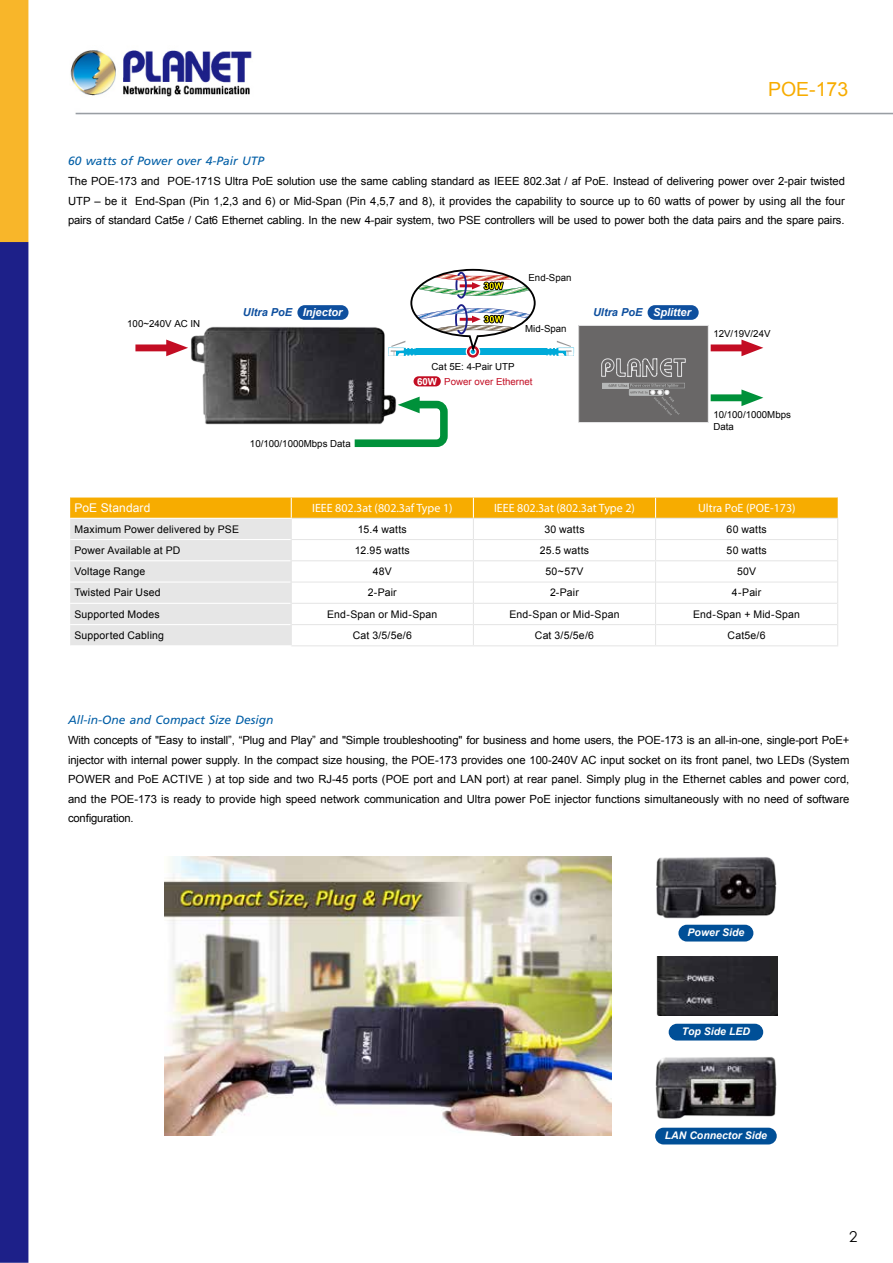
<style>
.page{position:relative;width:893px;height:1263px;background:#fff}
.page>*{position:absolute;margin:0;border:0;box-sizing:border-box;transform-origin:0 0}
.t1{font:19.5px "Arial";color:#f7ac00}
.t2{font:15px "Century Gothic";color:#000}
.t3{font:12px "Myriad Pro";color:#fff}
.t4{font:italic 12px "Frutiger";color:#005ea6}
.t5{font:12px "Arial";letter-spacing:.01em;color:#fff}
.t6{font:11.25px/19.5px "Arial";letter-spacing:-.015em;color:#000;text-align:justify}
.t7{font:italic 700 10.95px "Arial";color:#0e4f9e}
.t8{font:10.5px "Arial";letter-spacing:.015em;color:#000}
.t9{font:italic 700 10.5px "Arial";color:#fff}
.t10{font:9.75px/12.1px "Arial";color:#000}
.t11{font:9.75px/14.4px "Arial";color:#c30d23;text-align:center}
.s1{color:#fff}
.s2{color:#000}
.s3{font-weight:700;color:#fff}
</style>
<div class="page">
<img style="left:0;top:0;width:893px;height:1263px">
<div style="left:414px;top:376px;width:27px;height:10px;background:#c30d23;border-radius:5px"></div>
<svg style="left:135px;top:340px;width:49px;height:16px"></svg>
<svg style="left:711px;top:340px;width:52px;height:16px"></svg>
<svg style="left:711px;top:389px;width:52px;height:17px"></svg>
<div style="left:648px;top:305px;width:51px;height:15px;background:#0e4f9e;border-radius:7px"></div>
<div style="left:297px;top:305px;width:51px;height:15px;background:#0e4f9e;border-radius:7px"></div>
<svg style="left:347px;top:397px;width:104px;height:54px"></svg>
<div style="left:579px;top:325px;width:129px;height:97px;background:#696767"></div>
<hr style="left:708px;top:325px;width:1px;height:97px;background:#e2e2e3">
<hr style="left:578px;top:325px;width:1px;height:97px;background:#e2e2e3">
<hr style="left:579px;top:325px;width:129px;height:1px;background:#e2e2e3">
<hr style="left:579px;top:422px;width:129px;height:1px;background:#e2e2e3">
<svg style="left:601px;top:359px;width:84px;height:17px"></svg>
<svg style="left:602px;top:383px;width:83px;height:32px"></svg>
<svg style="left:388px;top:268px;width:186px;height:91px"></svg>
<img style="left:184px;top:318px;width:221px;height:112px">
<img style="left:165px;top:857px;width:446px;height:279px">
<img style="left:652px;top:1053px;width:128px;height:69px">
<img style="left:652px;top:854px;width:128px;height:68px">
<div style="left:678px;top:925px;width:75px;height:16px;background:#004f97;border-radius:8px"></div>
<div style="left:655px;top:1128px;width:122px;height:16px;background:#004f97;border-radius:8px"></div>
<div style="left:669px;top:1024px;width:94px;height:16px;background:#004f97;border-radius:8px"></div>
<img style="left:655px;top:956px;width:122px;height:60px">
<hr style="left:70px;top:496px;width:221px;height:1px;background:#fff">
<hr style="left:291px;top:496px;width:182px;height:1px;background:#fff">
<hr style="left:473px;top:496px;width:183px;height:1px;background:#fff">
<hr style="left:656px;top:496px;width:182px;height:1px;background:#fff">
<svg style="left:70px;top:497px;width:768px;height:149px"></svg>
<h1 class="t1" style="left:768px;top:77px;width:82px">POE-173</h1>
<p class="t4" style="left:68px;top:154px;width:198px">60 watts of Power over 4-Pair UTP</p>
<p class="t6" style="left:68px;top:172px;width:778px">The POE-173 and POE-171S Ultra PoE solution use the same cabling standard as IEEE 802.3at / af PoE. Instead of delivering power over 2-pair twisted UTP – be it End-Span (Pin 1,2,3 and 6) or Mid-Span (Pin 4,5,7 and 8), it provides the capability to source up to 60 watts of power by using all the four pairs of standard Cat5e / Cat6 Ethernet cabling. In the new 4-pair system, two PSE controllers will be used to power both the data pairs and the spare pairs.</p>
<p class="t10" style="left:528px;top:272px;width:45px">End-Span</p>
<p class="t10" style="left:127px;top:318px;width:75px">100~240V AC IN</p>
<p class="t7" style="left:243px;top:305px;width:101px">Ultra PoE <span class="s1">Injector</span></p>
<p class="t7" style="left:593px;top:305px;width:99px">Ultra PoE <span class="s1">Splitter</span></p>
<p class="t10" style="left:525px;top:322px;width:43px">Mid-Span</p>
<p class="t10" style="left:250px;top:437px;width:102px">10/100/1000Mbps Data</p>
<p class="t11" style="left:417px;top:360px;width:117px"><span class="s2">Cat 5E: 4-Pair UTP<br></span><span class="s3">60W</span> Power over Ethernet</p>
<p class="t10" style="left:713px;top:327px;width:59px">12V/19V/24V</p>
<p class="t10" style="left:713px;top:409px;width:79px">10/100/1000Mbps<br>Data</p>
<p class="t5" style="left:74px;top:500px;width:77px">PoE Standard</p>
<p class="t3" style="left:312px;top:500px;width:142px">IEEE 802.3at (802.3af Type 1)</p>
<p class="t3" style="left:494px;top:500px;width:142px">IEEE 802.3at (802.3at Type 2)</p>
<p class="t3" style="left:698px;top:500px;width:99px">Ultra PoE (POE-173)</p>
<p class="t8" style="left:74px;top:522px;width:166px">Maximum Power delivered by PSE</p>
<p class="t8" style="left:358px;top:522px;width:50px">15.4 watts</p>
<p class="t8" style="left:544px;top:522px;width:42px">30 watts</p>
<p class="t8" style="left:726px;top:522px;width:42px">60 watts</p>
<p class="t8" style="left:74px;top:543px;width:107px">Power Available at PD</p>
<p class="t8" style="left:355px;top:543px;width:56px">12.95 watts</p>
<p class="t8" style="left:540px;top:543px;width:51px">25.5 watts</p>
<p class="t8" style="left:726px;top:543px;width:42px">50 watts</p>
<p class="t8" style="left:74px;top:565px;width:72px">Voltage Range</p>
<p class="t8" style="left:373px;top:565px;width:21px">48V</p>
<p class="t8" style="left:545px;top:565px;width:40px">50~57V</p>
<p class="t8" style="left:737px;top:565px;width:21px">50V</p>
<p class="t8" style="left:74px;top:586px;width:88px">Twisted Pair Used</p>
<p class="t8" style="left:368px;top:586px;width:30px">2-Pair</p>
<p class="t8" style="left:550px;top:586px;width:30px">2-Pair</p>
<p class="t8" style="left:732px;top:586px;width:31px">4-Pair</p>
<p class="t8" style="left:74px;top:607px;width:87px">Supported Modes</p>
<p class="t8" style="left:327px;top:607px;width:112px">End-Span or Mid-Span</p>
<p class="t8" style="left:509px;top:607px;width:112px">End-Span or Mid-Span</p>
<p class="t8" style="left:693px;top:607px;width:108px">End-Span + Mid-Span</p>
<p class="t8" style="left:74px;top:628px;width:91px">Supported Cabling</p>
<p class="t8" style="left:353px;top:628px;width:61px">Cat 3/5/5e/6</p>
<p class="t8" style="left:535px;top:628px;width:61px">Cat 3/5/5e/6</p>
<p class="t8" style="left:728px;top:628px;width:39px">Cat5e/6</p>
<p class="t4" style="left:68px;top:713px;width:207px">All-in-One and Compact Size Design</p>
<p class="t6" style="left:68px;top:731px;width:783px">With concepts of "Easy to install”, “Plug and Play” and "Simple troubleshooting" for business and home users, the POE-173 is an all-in-one, single-port PoE+ injector with internal power supply. In the compact size housing, the POE-173 provides one 100-240V AC input socket on its front panel, two LEDs (System POWER and PoE ACTIVE ) at top side and two RJ-45 ports (POE port and LAN port) at rear panel. Simply plug in the Ethernet cables and power cord, and the POE-173 is ready to provide high speed network communication and Ultra power PoE injector functions simultaneously with no need of software configuration.</p>
<p class="t9" style="left:688px;top:926px;width:58px">Power Side</p>
<p class="t9" style="left:682px;top:1025px;width:70px">Top Side LED</p>
<p class="t9" style="left:665px;top:1129px;width:104px">LAN Connector Side</p>
<h2 class="t2" style="left:849px;top:1227px;width:10px">2</h2>
</div>
